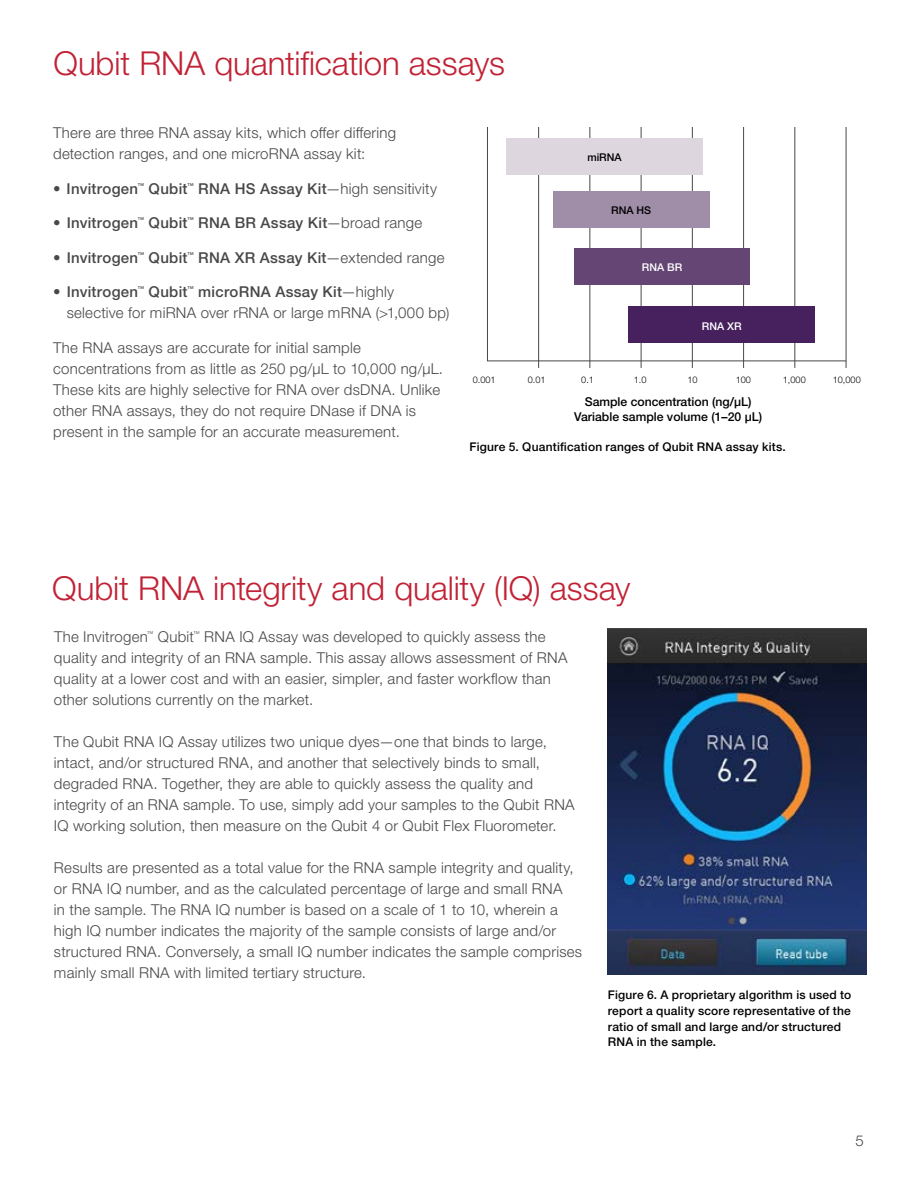
<style>
.page{position:relative;width:918px;height:1188px;background:#fff}
.page>*{position:absolute;margin:0;border:0;box-sizing:border-box;transform-origin:0 0}
.t1{font:300 33px "Helvetica Neue LTW1 G";letter-spacing:-.005em;color:#c12235}
.t2{font:300 15px/21px "Helvetica Neue LTW1 G";letter-spacing:.015em;color:#484848}
.t3{font:500 15px "Helvetica Neue LTW1 G";letter-spacing:.02em;color:#484848}
.t4{font:500 12.3px/14.7px "Helvetica Neue LTW1 G";color:#000;text-align:center}
.t5{font:500 12px/15.8px "Helvetica Neue LTW1 G";letter-spacing:.02em;color:#000}
.t6{font:500 10.65px "Helvetica Neue LTW1 G";color:#000}
.t7{font:500 10.65px "Helvetica Neue LTW1 G";color:#fff}
.t8{font:300 9.15px "Helvetica Neue LTW1 G";color:#000}
.t9{font:500 6.75px "Helvetica Neue LTW1 G";color:#484848}
.t10{font:300 6.75px "Helvetica Neue LTW1 G";color:#484848}
.s1{font-weight:300}
.s2{font-weight:500}
</style>
<div class="page">
<svg style="left:487px;top:128px;width:359px;height:234px"></svg>
<hr style="left:846px;top:128px;width:1px;height:240px;background:#484848">
<hr style="left:795px;top:128px;width:1px;height:240px;background:#484848">
<hr style="left:743px;top:128px;width:1px;height:240px;background:#484848">
<hr style="left:692px;top:128px;width:1px;height:240px;background:#484848">
<hr style="left:641px;top:128px;width:1px;height:240px;background:#484848">
<hr style="left:590px;top:128px;width:1px;height:240px;background:#484848">
<hr style="left:538px;top:128px;width:1px;height:240px;background:#484848">
<div style="left:506px;top:138px;width:197px;height:37px;background:#ddd6df"></div>
<div style="left:553px;top:191px;width:156px;height:37px;background:#a08da8"></div>
<div style="left:574px;top:248px;width:176px;height:37px;background:#644574"></div>
<div style="left:628px;top:306px;width:187px;height:37px;background:#47205e"></div>
<img style="left:608px;top:629px;width:259px;height:345px">
<h1 class="t1" style="left:53px;top:43px;width:453px">Qubit RNA quantification assays</h1>
<p class="t2" style="left:53px;top:122px;width:344px">There are three RNA assay kits, which offer differing detection ranges, and one microRNA assay kit:</p>
<p class="t3" style="left:53px;top:179px;width:87px"><span class="s1">•</span> Invitrogen</p>
<p class="t9" style="left:138px;top:181px;width:8px">™</p>
<p class="t3" style="left:149px;top:179px;width:40px">Qubit</p>
<p class="t9" style="left:187px;top:181px;width:8px">™</p>
<p class="t2" style="left:198px;top:178px;width:241px"><span class="s2">RNA HS Assay Kit</span>—high sensitivity</p>
<p class="t3" style="left:53px;top:214px;width:87px"><span class="s1">•</span> Invitrogen</p>
<p class="t9" style="left:138px;top:216px;width:8px">™</p>
<p class="t3" style="left:149px;top:214px;width:40px">Qubit</p>
<p class="t9" style="left:187px;top:216px;width:8px">™</p>
<p class="t3" style="left:198px;top:214px;width:226px">RNA BR Assay Kit<span class="s1">—broad range</span></p>
<p class="t3" style="left:53px;top:248px;width:87px"><span class="s1">•</span> Invitrogen</p>
<p class="t9" style="left:138px;top:250px;width:8px">™</p>
<p class="t3" style="left:149px;top:248px;width:40px">Qubit</p>
<p class="t9" style="left:187px;top:250px;width:8px">™</p>
<p class="t2" style="left:198px;top:247px;width:248px"><span class="s2">RNA XR Assay Kit</span>—extended range</p>
<p class="t3" style="left:53px;top:283px;width:87px"><span class="s1">•</span> Invitrogen</p>
<p class="t9" style="left:138px;top:285px;width:8px">™</p>
<p class="t3" style="left:149px;top:283px;width:40px">Qubit</p>
<p class="t9" style="left:187px;top:285px;width:8px">™</p>
<p class="t2" style="left:67px;top:281px;width:384px;text-indent:131px"><span class="s2">microRNA Assay Kit</span>—highly selective for miRNA over rRNA or large mRNA (&gt;1,000 bp)</p>
<p class="t2" style="left:53px;top:337px;width:391px">The RNA assays are accurate for initial sample concentrations from as little as 250 pg/μL to 10,000 ng/μL.<br>These kits are highly selective for RNA over dsDNA. Unlike other RNA assays, they do not require DNase if DNA is present in the sample for an accurate measurement.</p>
<p class="t6" style="left:587px;top:150px;width:36px">miRNA</p>
<p class="t6" style="left:611px;top:204px;width:42px">RNA HS</p>
<p class="t7" style="left:642px;top:261px;width:42px">RNA BR</p>
<p class="t7" style="left:702px;top:320px;width:41px">RNA XR</p>
<p class="t8" style="left:473px;top:374px;width:24px">0.001</p>
<p class="t8" style="left:528px;top:374px;width:19px">0.01</p>
<p class="t8" style="left:581px;top:374px;width:14px">0.1</p>
<p class="t8" style="left:634px;top:374px;width:14px">1.0</p>
<p class="t8" style="left:687px;top:374px;width:12px">10</p>
<p class="t8" style="left:736px;top:374px;width:17px">100</p>
<p class="t8" style="left:783px;top:374px;width:24px">1,000</p>
<p class="t8" style="left:833px;top:374px;width:30px">10,000</p>
<p class="t4" style="left:574px;top:394px;width:190px">Sample concentration (ng/μL)<br>Variable sample volume (1–20 μL)</p>
<p class="t5" style="left:470px;top:439px;width:318px">Figure 5. Quantification ranges of Qubit RNA assay kits.</p>
<h1 class="t1" style="left:52px;top:568px;width:580px">Qubit RNA integrity and quality (IQ) assay</h1>
<p class="t2" style="left:54px;top:626px;width:515px;text-indent:150px">RNA IQ Assay was developed to quickly assess the quality and integrity of an RNA sample. This assay allows assessment of RNA quality at a lower cost and with an easier, simpler, and faster workflow than other solutions currently on the market.</p>
<p class="t2" style="left:54px;top:731px;width:522px">The Qubit RNA IQ Assay utilizes two unique dyes—one that binds to large, intact, and/or structured RNA, and another that selectively binds to small, degraded RNA. Together, they are able to quickly assess the quality and integrity of an RNA sample. To use, simply add your samples to the Qubit RNA IQ working solution, then measure on the Qubit 4 or Qubit Flex Fluorometer.</p>
<p class="t2" style="left:54px;top:857px;width:530px">Results are presented as a total value for the RNA sample integrity and quality, or RNA IQ number, and as the calculated percentage of large and small RNA<br>in the sample. The RNA IQ number is based on a scale of 1 to 10, wherein a high IQ number indicates the majority of the sample consists of large and/or structured RNA. Conversely, a small IQ number indicates the sample comprises mainly small RNA with limited tertiary structure.</p>
<p class="t2" style="left:54px;top:626px;width:95px">The Invitrogen</p>
<p class="t10" style="left:147px;top:629px;width:8px">™</p>
<p class="t2" style="left:158px;top:626px;width:38px">Qubit</p>
<p class="t10" style="left:193px;top:629px;width:8px">™</p>
<p class="t5" style="left:608px;top:987px;width:245px">Figure 6. A proprietary algorithm is used to report a quality score representative of the ratio of small and large and/or structured RNA in the sample.</p>
<p class="t2" style="left:856px;top:1130px;width:10px">5</p>
</div>
